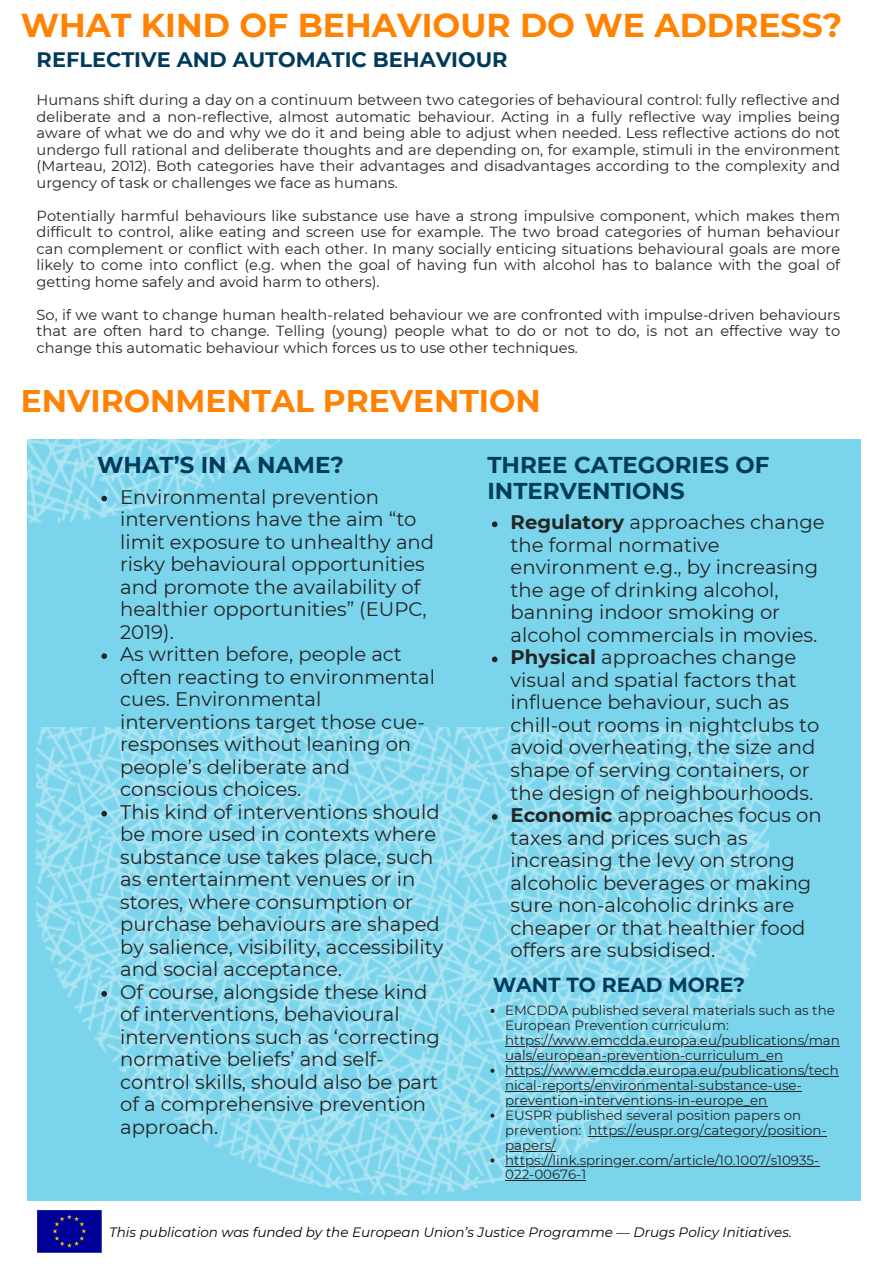
<style>
.page{position:relative;width:893px;height:1264px;background:#fff}
.page>*{position:absolute;margin:0;border:0;box-sizing:border-box;transform-origin:0 0}
.t1{font:700 33px "Montserrat";color:#ff8203}
.t2{font:700 31.35px "Montserrat";color:#ff8203}
.t3{font:700 22.8px/25.8px "Montserrat";color:#003b5c}
.t4{font:700 20.85px "Montserrat";color:#003b5c}
.t5{font:700 20.25px "Montserrat";color:#003b5c}
.t6{font:19.65px/22.5px "Montserrat";color:#242424}
.t7{font:14.55px/16.5px "Montserrat";color:#242424;text-align:justify}
.t8{font:italic 13.5px "Montserrat";color:#000}
.t9{font:13.35px/15px "Montserrat";color:#242424}
.s1{font-weight:700}
</style>
<div class="page">
<div style="left:28px;top:439px;width:832px;height:762px;background:#7ad5ec"></div>
<img style="left:27px;top:439px;width:255px;height:91px">
<img style="left:37px;top:727px;width:731px;height:469px">
<img style="left:37px;top:1210px;width:64px;height:42px">
<svg style="left:490px;top:1008px;width:4px;height:4px"></svg>
<hr style="left:505px;top:1045px;width:334px;height:1px;background:#242424">
<hr style="left:505px;top:1060px;width:278px;height:1px;background:#242424">
<svg style="left:490px;top:1068px;width:4px;height:4px"></svg>
<hr style="left:505px;top:1075px;width:333px;height:1px;background:#242424">
<hr style="left:505px;top:1090px;width:296px;height:1px;background:#242424">
<hr style="left:505px;top:1105px;width:262px;height:1px;background:#242424">
<svg style="left:490px;top:1113px;width:4px;height:4px"></svg>
<hr style="left:588px;top:1135px;width:238px;height:1px;background:#242424">
<hr style="left:505px;top:1150px;width:50px;height:1px;background:#242424">
<svg style="left:490px;top:1158px;width:4px;height:4px"></svg>
<hr style="left:505px;top:1165px;width:314px;height:1px;background:#242424">
<hr style="left:505px;top:1180px;width:81px;height:1px;background:#242424">
<svg style="left:101px;top:495px;width:6px;height:6px"></svg>
<svg style="left:101px;top:653px;width:6px;height:6px"></svg>
<svg style="left:101px;top:810px;width:6px;height:6px"></svg>
<svg style="left:101px;top:990px;width:6px;height:6px"></svg>
<svg style="left:492px;top:521px;width:5px;height:6px"></svg>
<svg style="left:492px;top:656px;width:5px;height:6px"></svg>
<svg style="left:492px;top:814px;width:5px;height:5px"></svg>
<p class="t1" style="left:21px;top:5px;width:822px">WHAT KIND OF BEHAVIOUR DO WE ADDRESS?</p>
<h1 class="t4" style="left:37px;top:47px;width:472px">REFLECTIVE AND AUTOMATIC BEHAVIOUR</h1>
<p class="t7" style="left:37px;top:92px;width:805px">Humans shift during a day on a continuum between two categories of behavioural control: fully reflective and deliberate and a non-reflective, almost automatic behaviour. Acting in a fully reflective way implies being aware of what we do and why we do it and being able to adjust when needed. Less reflective actions do not undergo full rational and deliberate thoughts and are depending on, for example, stimuli in the environment (Marteau, 2012). Both categories have their advantages and disadvantages according to the complexity and urgency of task or challenges we face as humans.</p>
<p class="t7" style="left:37px;top:207px;width:805px">Potentially harmful behaviours like substance use have a strong impulsive component, which makes them difficult to control, alike eating and screen use for example. The two broad categories of human behaviour can complement or conflict with each other. In many socially enticing situations behavioural goals are more likely to come into conflict (e.g. when the goal of having fun with alcohol has to balance with the goal of getting home safely and avoid harm to others).</p>
<p class="t7" style="left:37px;top:306px;width:805px">So, if we want to change human health-related behaviour we are confronted with impulse-driven behaviours that are often hard to change. Telling (young) people what to do or not to do, is not an effective way to change this automatic behaviour which forces us to use other techniques.</p>
<h2 class="t2" style="left:21px;top:382px;width:521px">ENVIRONMENTAL PREVENTION</h2>
<p class="t3" style="left:97px;top:452px;width:248px">WHAT’S IN A NAME?</p>
<h2 class="t6" style="left:120px;top:485px;width:315px">Environmental prevention interventions have the aim “to limit exposure to unhealthy and risky behavioural opportunities and promote the availability of healthier opportunities” (EUPC,<br>2019).</h2>
<p class="t6" style="left:120px;top:643px;width:316px">As written before, people act often reacting to environmental cues. Environmental interventions target those cue&shy;responses without leaning on people’s deliberate and conscious choices.</p>
<p class="t6" style="left:120px;top:800px;width:325px">This kind of interventions should be more used in contexts where substance use takes place, such as entertainment venues or in stores, where consumption or purchase behaviours are shaped by salience, visibility, accessibility and social acceptance.</p>
<p class="t6" style="left:120px;top:980px;width:321px">Of course, alongside these kind of interventions, behavioural interventions such as ‘correcting normative beliefs’ and self&shy;control skills, should also be part of a comprehensive prevention approach.</p>
<p class="t3" style="left:487px;top:452px;width:283px">THREE CATEGORIES OF<br>INTERVENTIONS</p>
<p class="t6" style="left:510px;top:511px;width:315px"><span class="s1">Regulatory</span> approaches change the formal normative environment e.g., by increasing the age of drinking alcohol, banning indoor smoking or alcohol commercials in movies.</p>
<p class="t6" style="left:510px;top:646px;width:313px"><span class="s1">Physical</span> approaches change visual and spatial factors that influence behaviour, such as chill-out rooms in nightclubs to avoid overheating, the size and shape of serving containers, or the design of neighbourhoods.<br><span class="s1">Economic</span> approaches focus on taxes and prices such as increasing the levy on strong alcoholic beverages or making sure non-alcoholic drinks are cheaper or that healthier food offers are subsidised.</p>
<h2 class="t5" style="left:492px;top:972px;width:254px">WANT TO READ MORE?</h2>
<h3 class="t9" style="left:505px;top:1002px;width:331px">EMCDDA published several materials such as the<br>European Prevention curriculum:</h3>
<h3 class="t9" style="left:505px;top:1032px;width:336px">https://www.emcdda.europa.eu/publications/man</h3>
<h3 class="t9" style="left:505px;top:1047px;width:335px">uals/european-prevention-curriculum_en https://www.emcdda.europa.eu/publications/tech</h3>
<h3 class="t9" style="left:505px;top:1077px;width:298px">nical-reports/environmental-substance-use-</h3>
<h2 class="t9" style="left:505px;top:1092px;width:297px">prevention-interventions-in-europe_en<br>EUSPR published several position papers on prevention:</h2>
<h3 class="t9" style="left:588px;top:1122px;width:240px">https://euspr.org/category/position-</h3>
<h3 class="t9" style="left:505px;top:1137px;width:315px">papers/ https://link.springer.com/article/10.1007/s10935-<br>022-00676-1</h3>
<h2 class="t8" style="left:109px;top:1223px;width:684px">This publication was funded by the European Union’s Justice Programme — Drugs Policy Initiatives.</h2>
</div>
